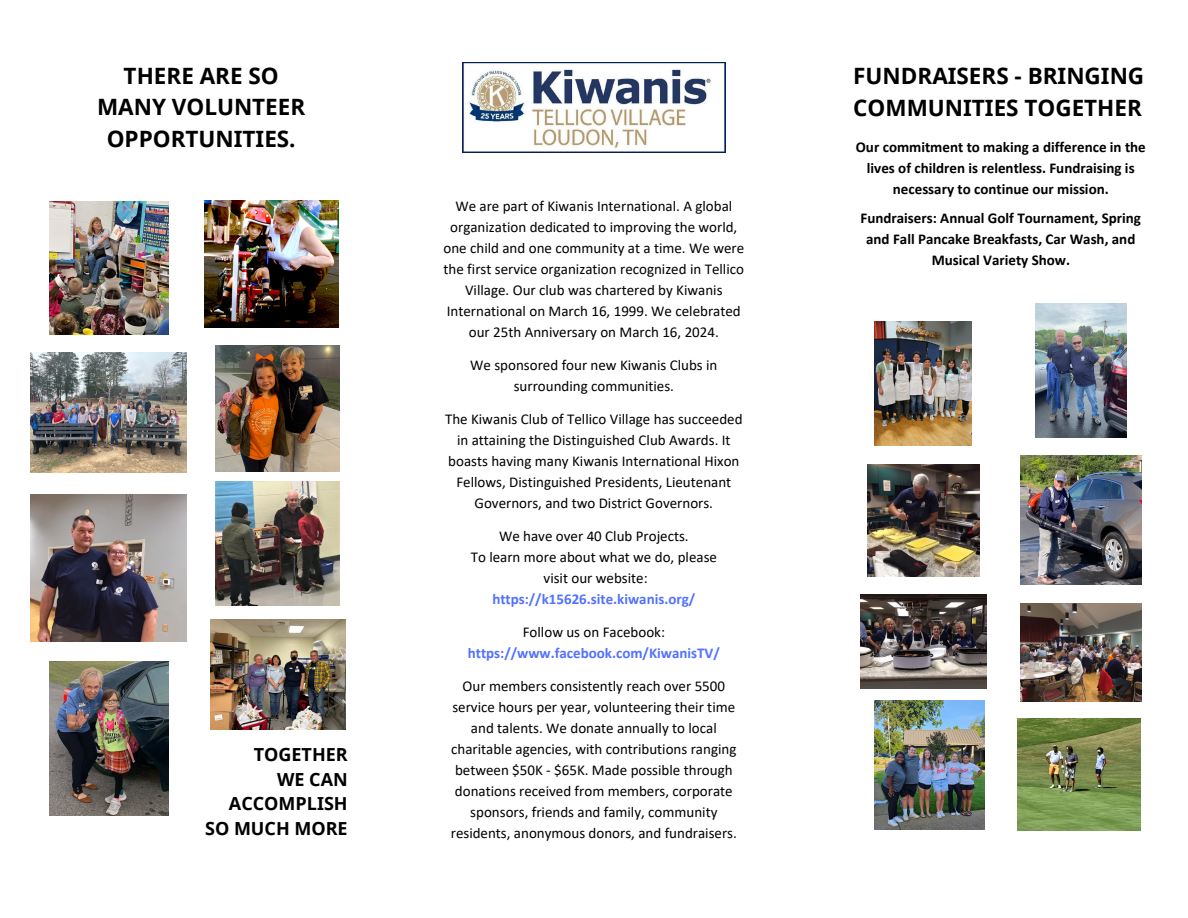
<style>
.page{position:relative;width:1188px;height:918px;background:#fff}
.page>*{position:absolute;margin:0;border:0;box-sizing:border-box;transform-origin:0 0}
.t1{font:700 22.5px/31.5px "Noto Sans";color:#000;text-align:center}
.t2{font:700 18px/24.8px "Noto Sans";color:#000;text-align:right}
.t3{font:15px/21px "Calibri";color:#000;text-align:center}
.t4{font:700 15px/21px "Calibri";color:#000;text-align:center}
.t5{font:700 15px/21px "Calibri";color:#5271ff;text-align:center}
.s1{font-weight:400;color:#000}
</style>
<div class="page">
<img style="left:462px;top:62px;width:264px;height:90px">
<img style="left:49px;top:202px;width:120px;height:133px">
<img style="left:31px;top:353px;width:156px;height:119px">
<img style="left:216px;top:481px;width:124px;height:124px">
<img style="left:204px;top:201px;width:134px;height:127px">
<img style="left:1036px;top:304px;width:91px;height:133px">
<img style="left:875px;top:701px;width:110px;height:129px">
<img style="left:1017px;top:718px;width:124px;height:113px">
<img style="left:875px;top:321px;width:96px;height:124px">
<img style="left:860px;top:594px;width:126px;height:95px">
<img style="left:1020px;top:603px;width:122px;height:98px">
<img style="left:49px;top:662px;width:120px;height:154px">
<img style="left:216px;top:345px;width:124px;height:126px">
<img style="left:211px;top:619px;width:135px;height:110px">
<img style="left:868px;top:464px;width:111px;height:113px">
<img style="left:1021px;top:456px;width:120px;height:129px">
<img style="left:31px;top:495px;width:156px;height:146px">
<p class="t1" style="left:97px;top:59px;width:210px">THERE ARE SO<br>MANY VOLUNTEER<br>OPPORTUNITIES.</p>
<p class="t2" style="left:205px;top:742px;width:144px">TOGETHER<br>WE CAN<br>ACCOMPLISH<br>SO MUCH MORE</p>
<p class="t3" style="left:444px;top:197px;width:302px">We are part of Kiwanis International. A global organization dedicated to improving the world, one child and one community at a time. We were the first service organization recognized in Tellico Village. Our club was chartered by Kiwanis International on March 16, 1999. We celebrated our 25th Anniversary on March 16, 2024.</p>
<p class="t3" style="left:470px;top:356px;width:249px">We sponsored four new Kiwanis Clubs in surrounding communities.</p>
<h1 class="t3" style="left:445px;top:410px;width:299px">The Kiwanis Club of Tellico Village has succeeded in attaining the Distinguished Club Awards. It boasts having many Kiwanis International Hixon Fellows, Distinguished Presidents, Lieutenant Governors, and two District Governors.</h1>
<h3 class="t3" style="left:499px;top:527px;width:191px">We have over 40 Club Projects.</h3>
<h3 class="t3" style="left:471px;top:548px;width:248px">To learn more about what we do, please</h3>
<p class="t5" style="left:492px;top:569px;width:204px"><span class="s1">visit our website: </span>https://k15626.site.kiwanis.org/</p>
<p class="t5" style="left:468px;top:623px;width:254px"><span class="s1">Follow us on Facebook: </span>https://www.facebook.com/KiwanisTV/</p>
<p class="t3" style="left:451px;top:677px;width:288px">Our members consistently reach over 5500 service hours per year, volunteering their time and talents. We donate annually to local charitable agencies, with contributions ranging between $50K - $65K. Made possible through donations received from members, corporate sponsors, friends and family, community residents, anonymous donors, and fundraisers.</p>
<p class="t1" style="left:853px;top:60px;width:292px;text-align:left">FUNDRAISERS - BRINGING<br>COMMUNITIES TOGETHER</p>
<p class="t4" style="left:856px;top:137px;width:291px">Our commitment to making a difference in the lives of children is relentless. Fundraising is necessary to continue our mission.</p>
<p class="t4" style="left:861px;top:208px;width:282px">Fundraisers: Annual Golf Tournament, Spring and Fall Pancake Breakfasts, Car Wash, and<br>Musical Variety Show.</p>
</div>
